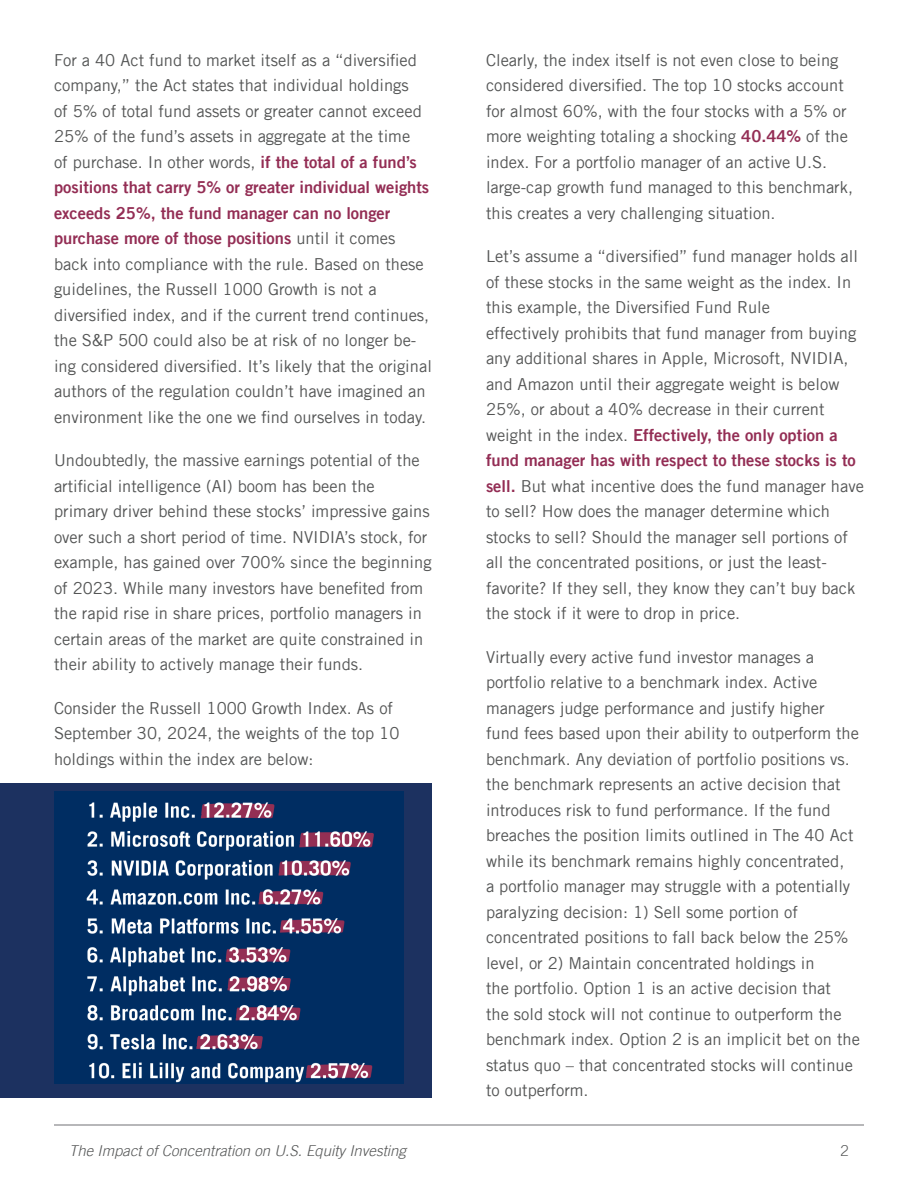
<style>
.page{position:relative;width:918px;height:1188px;background:#fff}
.page>*{position:absolute;margin:0;border:0;box-sizing:border-box;transform-origin:0 0}
.t1{font:16.5px/25.5px "Trade Gothic LT";color:#545555}
.t2{font:italic 300 15px "Trade Gothic LT";color:#545555}
.t3{font:300 15px "Trade Gothic LT";color:#545555}
.s1{font-family:"Trade Gothic LT Bold Two";color:#932d54}
</style>
<div class="page">
<div style="left:0;top:783px;width:432px;height:315px;background:#1c3160"></div>
<hr style="left:54px;top:1125px;width:810px;height:1px;background:#717074">
<img style="left:54px;top:792px;width:349px;height:291px">
<p class="t1" style="left:54px;top:47px;width:379px">For a 40 Act fund to market itself as a “diversified company,” the Act states that individual holdings<br>of 5% of total fund assets or greater cannot exceed 25% of the fund’s assets in aggregate at the time<br>of purchase. In other words, <span class="s1">if the total of a fund’s positions that carry 5% or greater individual weights exceeds 25%, the fund manager can no longer purchase more of those positions</span> until it comes back into compliance with the rule. Based on these guidelines, the Russell 1000 Growth is not a diversified index, and if the current trend continues, the S&amp;P 500 could also be at risk of no longer be&shy;ing considered diversified. It’s likely that the original authors of the regulation couldn’t have imagined an environment like the one we find ourselves in today.</p>
<p class="t1" style="left:54px;top:448px;width:379px">Undoubtedly, the massive earnings potential of the artificial intelligence (AI) boom has been the primary driver behind these stocks’ impressive gains over such a short period of time. NVIDIA’s stock, for example, has gained over 700% since the beginning of 2023. While many investors have benefited from the rapid rise in share prices, portfolio managers in certain areas of the market are quite constrained in their ability to actively manage their funds.</p>
<p class="t1" style="left:54px;top:695px;width:347px">Consider the Russell 1000 Growth Index. As of<br>September 30, 2024, the weights of the top 10 holdings within the index are below:</p>
<p class="t1" style="left:486px;top:47px;width:369px">Clearly, the index itself is not even close to being considered diversified. The top 10 stocks account for almost 60%, with the four stocks with a 5% or more weighting totaling a shocking <span class="s1">40.44%</span> of the index. For a portfolio manager of an active U.S. large-cap growth fund managed to this benchmark, this creates a very challenging situation.</p>
<p class="t1" style="left:486px;top:244px;width:379px">Let’s assume a “diversified” fund manager holds all of these stocks in the same weight as the index. In this example, the Diversified Fund Rule<br>effectively prohibits that fund manager from buying any additional shares in Apple, Microsoft, NVIDIA, and Amazon until their aggregate weight is below 25%, or about a 40% decrease in their current weight in the index. <span class="s1">Effectively, the only option a fund manager has with respect to these stocks is to sell.</span> But what incentive does the fund manager have to sell? How does the manager determine which stocks to sell? Should the manager sell portions of all the concentrated positions, or just the least&shy;favorite? If they sell, they know they can’t buy back the stock if it were to drop in price.</p>
<p class="t1" style="left:486px;top:644px;width:375px">Virtually every active fund investor manages a portfolio relative to a benchmark index. Active managers judge performance and justify higher fund fees based upon their ability to outperform the benchmark. Any deviation of portfolio positions vs. the benchmark represents an active decision that introduces risk to fund performance. If the fund breaches the position limits outlined in The 40 Act while its benchmark remains highly concentrated,<br>a portfolio manager may struggle with a potentially paralyzing decision: 1) Sell some portion of concentrated positions to fall back below the 25% level, or 2) Maintain concentrated holdings in<br>the portfolio. Option 1 is an active decision that<br>the sold stock will not continue to outperform the benchmark index. Option 2 is an implicit bet on the status quo – that concentrated stocks will continue to outperform.</p>
<p class="t2" style="left:69px;top:1141px;width:338px">The Impact of Concentration on U.S. Equity Investing</p>
<p class="t3" style="left:840px;top:1141px;width:10px">2</p>
</div>
